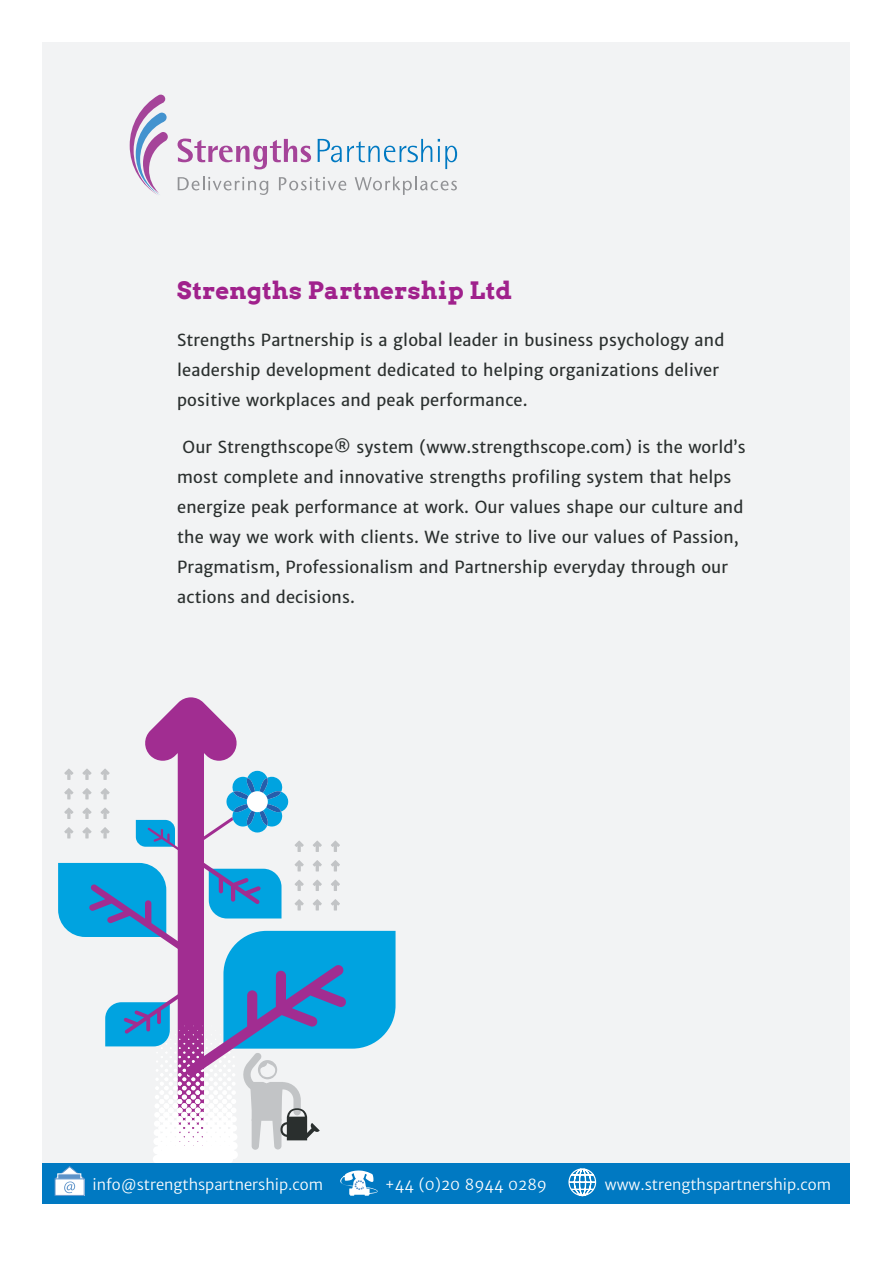
<style>
.page{position:relative;width:893px;height:1263px;background:#fff}
.page>*{position:absolute;margin:0;border:0;box-sizing:border-box;transform-origin:0 0}
.t1{font:700 24px "Arvo";letter-spacing:.02em;color:#a0218c}
.t2{font:16.5px/30px "Merriweather Sans";letter-spacing:.01em;color:#2a2f2e}
.t3{font:15px "Merriweather Sans";color:#fff}
</style>
<div class="page">
<div style="left:43px;top:43px;width:807px;height:1131px;background:#f2f3f4"></div>
<svg style="left:178px;top:139px;width:133px;height:30px"></svg>
<svg style="left:318px;top:139px;width:114px;height:23px"></svg>
<svg style="left:438px;top:139px;width:19px;height:30px"></svg>
<svg style="left:130px;top:95px;width:38px;height:100px"></svg>
<svg style="left:178px;top:176px;width:90px;height:19px"></svg>
<svg style="left:279px;top:177px;width:67px;height:13px"></svg>
<svg style="left:355px;top:176px;width:102px;height:19px"></svg>
<div style="left:43px;top:1162px;width:807px;height:41px;background:#0079c2"></div>
<svg style="left:568px;top:1168px;width:28px;height:28px"></svg>
<svg style="left:55px;top:697px;width:341px;height:499px"></svg>
<h1 class="t1" style="left:177px;top:276px;width:336px">Strengths Partnership Ltd</h1>
<p class="t2" style="left:177px;top:325px;width:549px">Strengths Partnership is a global leader in business psychology and leadership development dedicated to helping organizations deliver positive workplaces and peak performance.</p>
<p class="t2" style="left:177px;top:432px;width:570px;text-indent:5px">Our Strengthscope® system (www.strengthscope.com) is the world’s most complete and innovative strengths profiling system that helps energize peak performance at work. Our values shape our culture and the way we work with clients. We strive to live our values of Passion, Pragmatism, Professionalism and Partnership everyday through our actions and decisions.</p>
<p class="t3" style="left:92px;top:1175px;width:232px">info@strengthspartnership.com</p>
<p class="t3" style="left:385px;top:1175px;width:164px">+44 (0)20 8944 0289</p>
<p class="t3" style="left:605px;top:1175px;width:228px">www.strengthspartnership.com</p>
</div>
